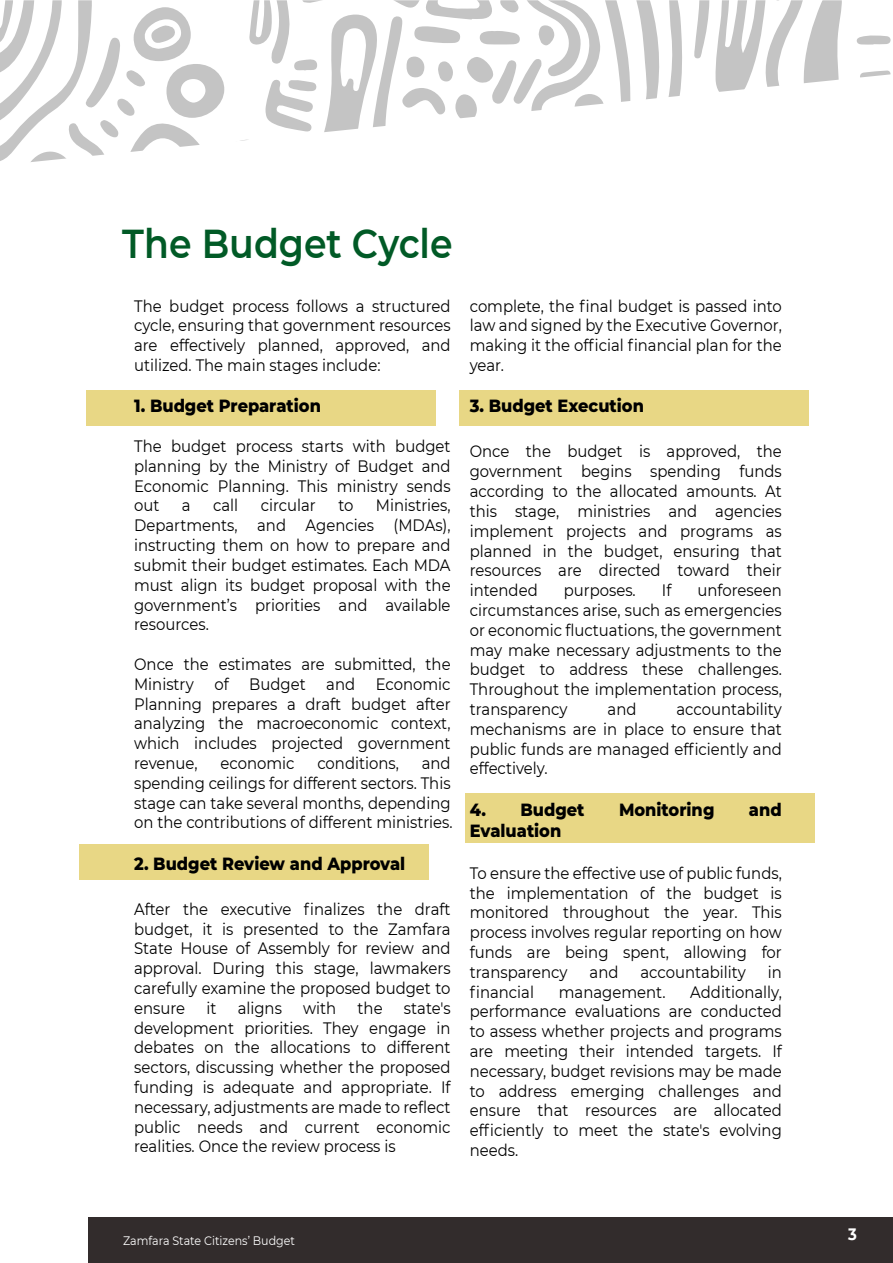
<style>
.page{position:relative;width:893px;height:1263px;background:#fff}
.page>*{position:absolute;margin:0;border:0;box-sizing:border-box;transform-origin:0 0}
.t1{font:600 40.35px "Montserrat";color:#015a26;scale:.9 1}
.t2{font:800 18px "Montserrat";color:#000;scale:.9 1}
.t3{font:16.5px/19.8px "Montserrat";color:#000;text-align:justify;scale:.9 1}
.t4{font:700 16.5px "Montserrat";color:#fff;scale:.9 1}
.t5{font:12.3px "Montserrat";color:#fff;scale:.9 1}
</style>
<div class="page">
<div style="left:86px;top:390px;width:350px;height:36px;background:#e8d785"></div>
<div style="left:80px;top:845px;width:349px;height:35px;background:#e8d785"></div>
<div style="left:466px;top:793px;width:349px;height:49px;background:#e8d785"></div>
<div style="left:459px;top:390px;width:349px;height:36px;background:#e8d785"></div>
<div style="left:88px;top:1218px;width:805px;height:45px;background:#322c2c"></div>
<svg style="left:0;top:0;width:891px;height:162px"></svg>
<h1 class="t1" style="left:122px;top:215px;width:369px">The Budget Cycle</h1>
<p class="t3" style="left:134px;top:295px;width:353px">The budget process follows a structured cycle, ensuring that government resources are effectively planned, approved, and utilized. The main stages include:</p>
<p class="t2" style="left:134px;top:393px;width:209px">1. Budget Preparation</p>
<p class="t3" style="left:134px;top:436px;width:353px">The budget process starts with budget planning by the Ministry of Budget and Economic Planning. This ministry sends out</p>
<p class="t3" style="left:134px;top:495px;width:353px;text-indent:242px">Ministries, Departments, and Agencies (MDAs), instructing them on how to prepare and submit their budget estimates. Each MDA must align its budget proposal with the government’s priorities and available resources.</p>
<p class="t3" style="left:134px;top:653px;width:353px">Once the estimates are submitted, the Ministry of Budget and Economic Planning prepares a draft budget after analyzing the macroeconomic context, which includes projected government revenue,</p>
<p class="t3" style="left:182px;top:495px;width:11px">a</p>
<p class="t3" style="left:213px;top:495px;width:29px">call</p>
<p class="t3" style="left:261px;top:495px;width:63px">circular</p>
<p class="t3" style="left:338px;top:495px;width:18px">to</p>
<p class="t3" style="left:134px;top:752px;width:355px;text-align:left;text-indent:288px">and spending ceilings for different sectors. This stage can take several months, depending on the contributions of different ministries.</p>
<p class="t2" style="left:134px;top:850px;width:303px">2. Budget Review and Approval</p>
<p class="t3" style="left:134px;top:898px;width:353px">After the executive finalizes the draft budget, it is presented to the Zamfara State House of Assembly for review and approval. During this stage, lawmakers carefully examine the proposed budget to ensure</p>
<p class="t3" style="left:221px;top:752px;width:84px">economic</p>
<p class="t3" style="left:317px;top:752px;width:92px">conditions,</p>
<p class="t3" style="left:206px;top:997px;width:13px">it</p>
<p class="t3" style="left:238px;top:997px;width:51px">aligns</p>
<p class="t3" style="left:303px;top:997px;width:38px">with</p>
<p class="t3" style="left:358px;top:997px;width:29px">the</p>
<p class="t3" style="left:134px;top:997px;width:353px;text-indent:270px">state's development priorities. They engage in debates on the allocations to different sectors, discussing whether the proposed funding is adequate and appropriate. If necessary, adjustments are made to reflect public needs and current economic realities. Once the review process is</p>
<p class="t3" style="left:470px;top:295px;width:348px">complete, the final budget is passed into law and signed by the Executive Governor, making it the official financial plan for the year.</p>
<p class="t2" style="left:470px;top:393px;width:195px">3. Budget Execution</p>
<p class="t3" style="left:470px;top:441px;width:348px">Once the budget is approved, the government begins spending funds according to the allocated amounts. At this stage, ministries and agencies implement projects and programs as planned in the budget, ensuring that resources are directed toward their intended</p>
<p class="t3" style="left:470px;top:580px;width:348px;text-indent:228px">unforeseen circumstances arise, such as emergencies or economic fluctuations, the government may make necessary adjustments to the budget to address these challenges.<br>Throughout the implementation process, transparency</p>
<p class="t3" style="left:564px;top:580px;width:81px">purposes.</p>
<p class="t3" style="left:662px;top:580px;width:12px">If</p>
<p class="t3" style="left:470px;top:698px;width:348px;text-indent:207px">accountability mechanisms are in place to ensure that public funds are managed efficiently and effectively.</p>
<p class="t2" style="left:470px;top:796px;width:129px">4. Budget</p>
<p class="t2" style="left:619px;top:796px;width:108px">Monitoring</p>
<p class="t2" style="left:749px;top:796px;width:38px">and</p>
<p class="t2" style="left:470px;top:818px;width:103px">Evaluation</p>
<p class="t3" style="left:470px;top:862px;width:348px">To ensure the effective use of public funds, the implementation of the budget is monitored throughout the year. This process involves regular reporting on how funds are being spent, allowing for transparency</p>
<p class="t3" style="left:608px;top:698px;width:34px">and</p>
<p class="t3" style="left:590px;top:961px;width:34px">and</p>
<p class="t3" style="left:640px;top:961px;width:119px">accountability</p>
<p class="t3" style="left:768px;top:961px;width:17px">in</p>
<p class="t3" style="left:470px;top:981px;width:73px">financial</p>
<p class="t3" style="left:559px;top:981px;width:120px">management.</p>
<p class="t3" style="left:470px;top:981px;width:348px;text-indent:221px">Additionally, performance evaluations are conducted to assess whether projects and programs are meeting their intended targets. If necessary, budget revisions may be made to address emerging challenges and ensure that resources are allocated efficiently to meet the state's evolving needs.</p>
<p class="t5" style="left:123px;top:1232px;width:193px">Zamfara State Citizens’ Budget</p>
<p class="t4" style="left:848px;top:1223px;width:11px">3</p>
</div>
